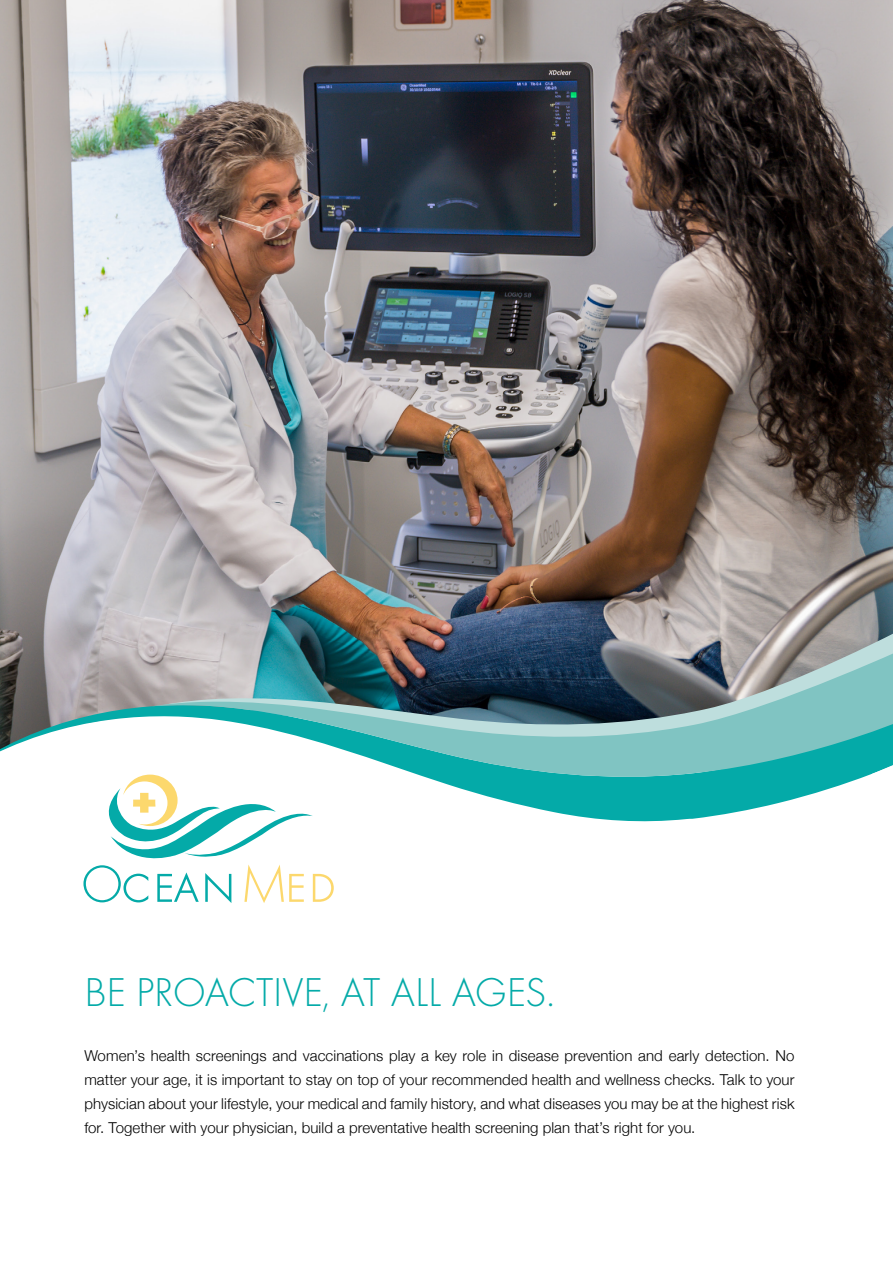
<style>
.page{position:relative;width:893px;height:1263px;background:#fff}
.page>*{position:absolute;margin:0;border:0;box-sizing:border-box;transform-origin:0 0}
.t1{font:300 63px "Function LH Sm Caps";color:#04aaa8}
.t2{font:300 41.85px "Function LH Sm Caps";letter-spacing:-.005em;color:#04aaa8}
.body_paragraph{font:300 15px/24px "Helvetica Neue";letter-spacing:.005em;color:#000;text-align:justify}
.s1{font-size:54px}
.s2{font-size:54px;color:#fcd86d}
.s3{color:#fcd86d}
</style>
<div class="page">
<img style="left:0;top:0;width:893px;height:702px">
<svg style="left:0;top:702px;width:849px;height:120px"></svg>
<img style="left:163px;top:621px;width:730px;height:21px">
<img style="left:152px;top:642px;width:741px;height:140px">
<svg style="left:871px;top:765px;width:22px;height:17px"></svg>
<svg style="left:0;top:732px;width:313px;height:127px"></svg>
<h1 class="t1" style="left:81px;top:847px;width:258px"><span class="s1">O</span>cean<span class="s2">M</span><span class="s3">ed</span></h1>
<p class="t2" style="left:84px;top:970px;width:472px">BE PROACTIVE, AT ALL AGES.</p>
<p class="body_paragraph" style="left:84px;top:1042px;width:712px">Women’s health screenings and vaccinations play a key role in disease prevention and early detection. No matter your age, it is important to stay on top of your recommended health and wellness checks. Talk to your physician about your lifestyle, your medical and family history, and what diseases you may be at the highest risk for. Together with your physician, build a preventative health screening plan that’s right for you.</p>
</div>
